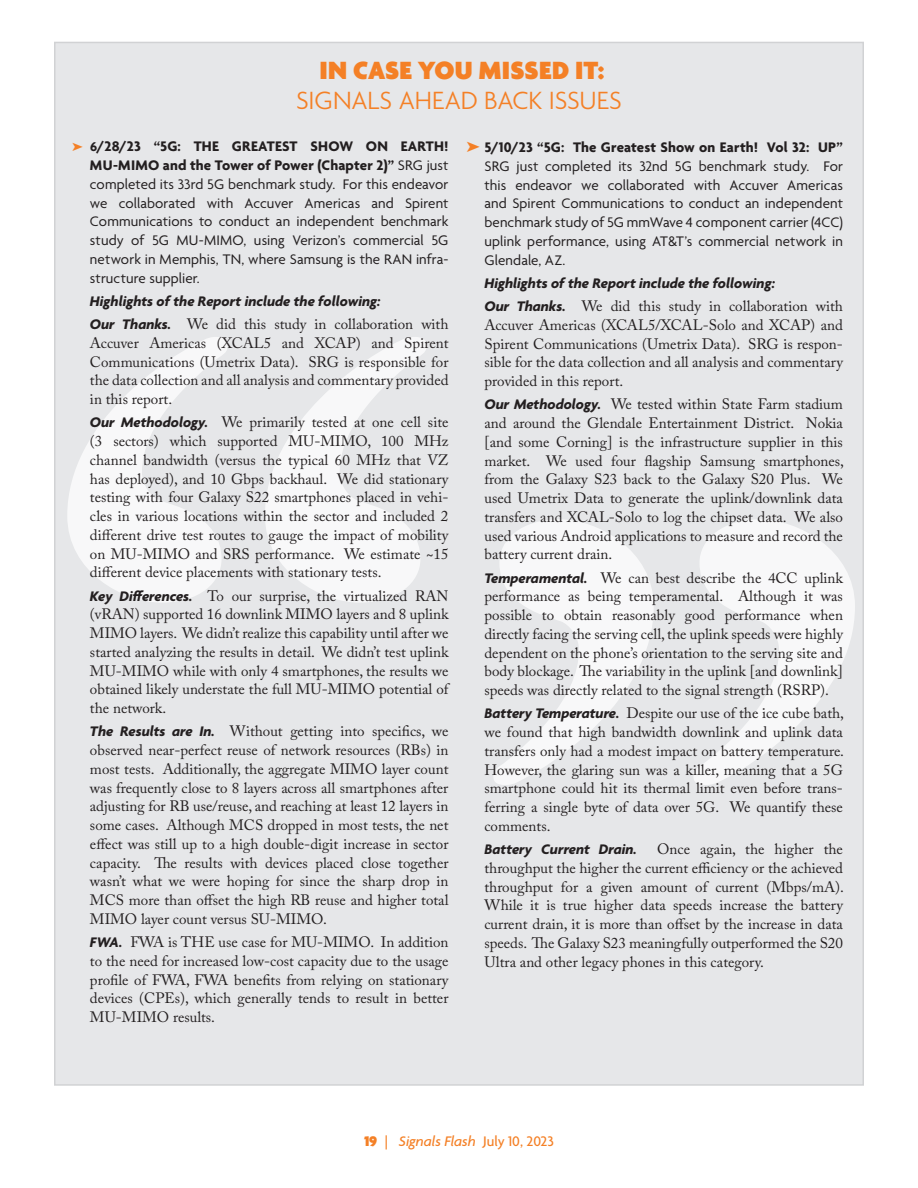
<style>
.page{position:relative;width:918px;height:1188px;background:#fff}
.page>*{position:absolute;margin:0;border:0;box-sizing:border-box;transform-origin:0 0}
.t1{font:300 27px/27px "Agenda";letter-spacing:-.005em;color:#f48026;text-align:center}
.t2{font:900 27px "Agenda";letter-spacing:.01em;color:#f48026}
.t3{font:15px/18.8px "Adobe Caslon Pro";color:#231f20;text-align:justify}
.t4{font:15px/18.8px "Agenda";letter-spacing:.005em;color:#231f20;text-align:justify}
.t5{font:italic 700 15px "Agenda";color:#231f20}
.t6{font:500 15px "Agenda";color:#f48026}
.s1{color:#f48026}
.s2{font-weight:700;font-size:13.5px}
.s3{font-weight:700}
.s4{font-family:"Agenda";font-weight:700;font-style:italic}
.s5{font-weight:900}
.s6{font-style:italic}
</style>
<div class="page">
<div style="left:54px;top:42px;width:810px;height:1044px;background:#e6e7e9;border:2px solid #d1d2d4"></div>
<svg style="left:67px;top:337px;width:359px;height:266px"></svg>
<svg style="left:493px;top:519px;width:362px;height:266px"></svg>
<h1 class="t1" style="left:296px;top:51px;width:327px">IN CASE YOU MISSED IT:<br>SIGNALS AHEAD BACK ISSUES</h1>
<h1 class="t2" style="left:320px;top:56px;width:286px">IN CASE YOU MISSED IT:</h1>
<p class="t4" style="left:90px;top:138px;width:360px;text-indent:-18px"><span class="s1">➤</span> <span class="s2">6</span><span class="s3">/28/23 “5G: THE GREATEST SHOW ON EARTH!<br>MU-MIMO and the Tower of Power (Chapter 2)”</span> SRG just completed its 33rd 5G benchmark study. For this endeavor we collaborated with Accuver Americas and Spirent Communications to conduct an independent benchmark study of 5G MU-MIMO, using Verizon’s commercial 5G network in Memphis, TN, where Samsung is the RAN infra&shy;structure supplier.</p>
<p class="t5" style="left:90px;top:293px;width:292px">Highlights of the Report include the following:</p>
<p class="t3" style="left:90px;top:315px;width:360px"><span class="s4">Our Thanks.</span> We did this study in collaboration with Accuver Americas (XCAL5 and XCAP) and Spirent Communications (Umetrix Data). SRG is responsible for the data collection and all analysis and commentary provided in this report.</p>
<p class="t3" style="left:90px;top:413px;width:360px"><span class="s4">Our Methodology.</span> We primarily tested at one cell site (3 sectors) which supported MU-MIMO, 100 MHz channel bandwidth (versus the typical 60 MHz that VZ has deployed), and 10 Gbps backhaul. We did stationary testing with four Galaxy S22 smartphones placed in vehi&shy;cles in various locations within the sector and included 2 different drive test routes to gauge the impact of mobility on MU-MIMO and SRS performance. We estimate ~15 different device placements with stationary tests.</p>
<p class="t3" style="left:90px;top:586px;width:360px"><span class="s4">Key Differences.</span> To our surprise, the virtualized RAN (vRAN) supported 16 downlink MIMO layers and 8 uplink MIMO layers. We didn’t realize this capability until after we started analyzing the results in detail. We didn’t test uplink MU-MIMO while with only 4 smartphones, the results we obtained likely understate the full MU-MIMO potential of the network.</p>
<p class="t3" style="left:90px;top:722px;width:360px"><span class="s4">The Results are In.</span> Without getting into specifics, we observed near-perfect reuse of network resources (RBs) in most tests. Additionally, the aggregate MIMO layer count was frequently close to 8 layers across all smartphones after adjusting for RB use/reuse, and reaching at least 12 layers in some cases. Although MCS dropped in most tests, the net effect was still up to a high double-digit increase in sector capacity. The results with devices placed close together wasn’t what we were hoping for since the sharp drop in MCS more than offset the high RB reuse and higher total MIMO layer count versus SU-MIMO.</p>
<p class="t3" style="left:90px;top:933px;width:360px"><span class="s4">FWA.</span> FWA is THE use case for MU-MIMO. In addition to the need for increased low-cost capacity due to the usage profile of FWA, FWA benefits from relying on stationary devices (CPEs), which generally tends to result in better MU-MIMO results.</p>
<p class="t4" style="left:484px;top:139px;width:360px;text-indent:-18px"><span class="s1">➤</span> <span class="s3">5/10/23 “5G: The Greatest Show on Earth! Vol 32: UP” </span>SRG just completed its 32nd 5G benchmark study. For this endeavor we collaborated with Accuver Americas and Spirent Communications to conduct an independent benchmark study of 5G mmWave 4 component carrier (4CC) uplink performance, using AT&amp;T’s commercial network in Glendale, AZ.</p>
<p class="t5" style="left:484px;top:275px;width:292px">Highlights of the Report include the following:</p>
<p class="t3" style="left:484px;top:297px;width:360px"><span class="s4">Our Thanks.</span> We did this study in collaboration with Accuver Americas (XCAL5/XCAL-Solo and XCAP) and Spirent Communications (Umetrix Data). SRG is respon&shy;sible for the data collection and all analysis and commentary provided in this report.</p>
<p class="t3" style="left:484px;top:395px;width:361px"><span class="s4">Our Methodology.</span> We tested within State Farm stadium and around the Glendale Entertainment District. Nokia [and some Corning] is the infrastructure supplier in this market. We used four flagship Samsung smartphones, from the Galaxy S23 back to the Galaxy S20 Plus. We used Umetrix Data to generate the uplink/downlink data transfers and XCAL-Solo to log the chipset data. We also used various Android applications to measure and record the battery current drain.</p>
<p class="t3" style="left:484px;top:568px;width:360px"><span class="s4">Temperamental.</span> We can best describe the 4CC uplink performance as being temperamental. Although it was possible to obtain reasonably good performance when directly facing the serving cell, the uplink speeds were highly dependent on the phone’s orientation to the serving site and body blockage. The variability in the uplink [and downlink] speeds was directly related to the signal strength (RSRP).</p>
<p class="t3" style="left:484px;top:704px;width:361px"><span class="s4">Battery Temperature.</span> Despite our use of the ice cube bath, we found that high bandwidth downlink and uplink data transfers only had a modest impact on battery temperature.<br>However, the glaring sun was a killer, meaning that a 5G smartphone could hit its thermal limit even before trans&shy;ferring a single byte of data over 5G. We quantify these comments.</p>
<p class="t5" style="left:484px;top:841px;width:154px">Battery Current Drain.</p>
<p class="t3" style="left:484px;top:840px;width:361px;text-indent:173px">Once again, the higher the throughput the higher the current efficiency or the achieved throughput for a given amount of current (Mbps/mA).<br>While it is true higher data speeds increase the battery current drain, it is more than offset by the increase in data speeds. The Galaxy S23 meaningfully outperformed the S20<br>Ultra and other legacy phones in this category.</p>
<p class="t6" style="left:364px;top:1133px;width:191px"><span class="s5">19</span> | <span class="s6">Signals Flash</span> July 10, 2023</p>
</div>
